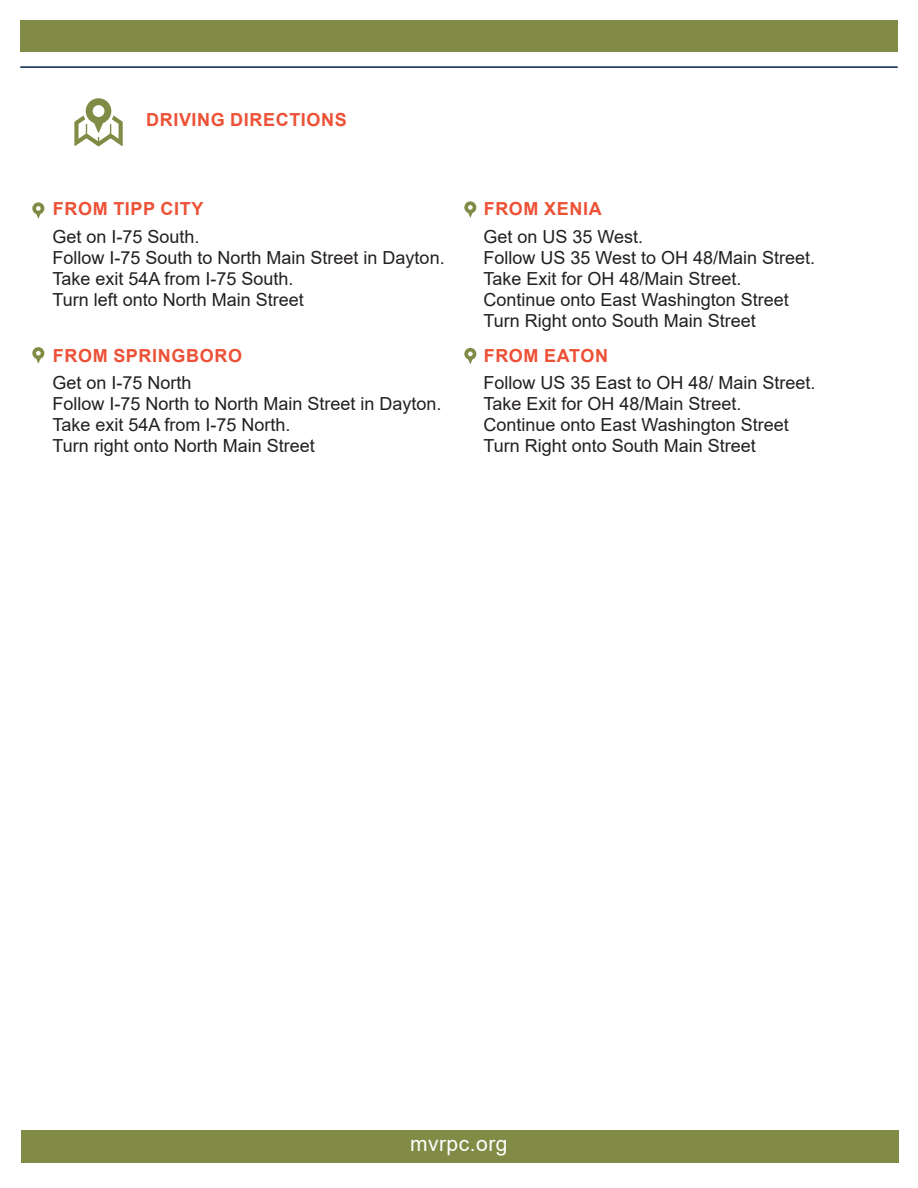
<style>
.page{position:relative;width:918px;height:1188px;background:#fff}
.page>*{position:absolute;margin:0;border:0;box-sizing:border-box;transform-origin:0 0}
.t1{font:21px "Arial";letter-spacing:.025em;color:#fff}
.t2{font:18px/21px "Arial";color:#231f20}
.t3{font:700 18px "Arial";letter-spacing:.035em;color:#ed5136}
</style>
<div class="page">
<hr style="left:20px;top:66px;width:878px;height:2px;background:#002349">
<div style="left:20px;top:20px;width:878px;height:32px;background:#818b46"></div>
<svg style="left:74px;top:98px;width:49px;height:48px"></svg>
<svg style="left:32px;top:202px;width:12px;height:17px"></svg>
<svg style="left:32px;top:347px;width:12px;height:16px"></svg>
<svg style="left:464px;top:201px;width:12px;height:17px"></svg>
<svg style="left:464px;top:348px;width:12px;height:16px"></svg>
<div style="left:22px;top:1130px;width:877px;height:32px;background:#818b46"></div>
<p class="t3" style="left:146px;top:107px;width:202px">DRIVING DIRECTIONS</p>
<p class="t3" style="left:53px;top:196px;width:152px">FROM TIPP CITY</p>
<p class="t2" style="left:53px;top:226px;width:149px">Get on I-75 South.</p>
<p class="t2" style="left:53px;top:247px;width:394px">Follow I-75 South to North Main Street in Dayton.<br>Take exit 54A from I-75 South.</p>
<p class="t2" style="left:53px;top:289px;width:253px">Turn left onto North Main Street</p>
<p class="t3" style="left:53px;top:343px;width:191px">FROM SPRINGBORO</p>
<p class="t2" style="left:53px;top:373px;width:141px">Get on I-75 North</p>
<p class="t2" style="left:53px;top:394px;width:391px">Follow I-75 North to North Main Street in Dayton.<br>Take exit 54A from I-75 North.</p>
<p class="t2" style="left:53px;top:436px;width:264px">Turn right onto North Main Street</p>
<p class="t3" style="left:484px;top:196px;width:120px">FROM XENIA</p>
<p class="t2" style="left:483px;top:226px;width:161px">Get on US 35 West.</p>
<p class="t2" style="left:483px;top:247px;width:333px">Follow US 35 West to OH 48/Main Street.<br>Take Exit for OH 48/Main Street.</p>
<p class="t2" style="left:483px;top:289px;width:307px">Continue onto East Washington Street</p>
<p class="t2" style="left:483px;top:310px;width:274px">Turn Right onto South Main Street</p>
<p class="t3" style="left:484px;top:343px;width:126px">FROM EATON</p>
<p class="t2" style="left:483px;top:373px;width:334px">Follow US 35 East to OH 48/ Main Street.<br>Take Exit for OH 48/Main Street.</p>
<p class="t2" style="left:483px;top:415px;width:307px">Continue onto East Washington Street</p>
<p class="t2" style="left:483px;top:436px;width:274px">Turn Right onto South Main Street</p>
<p class="t1" style="left:410px;top:1129px;width:99px">mvrpc.org</p>
</div>
